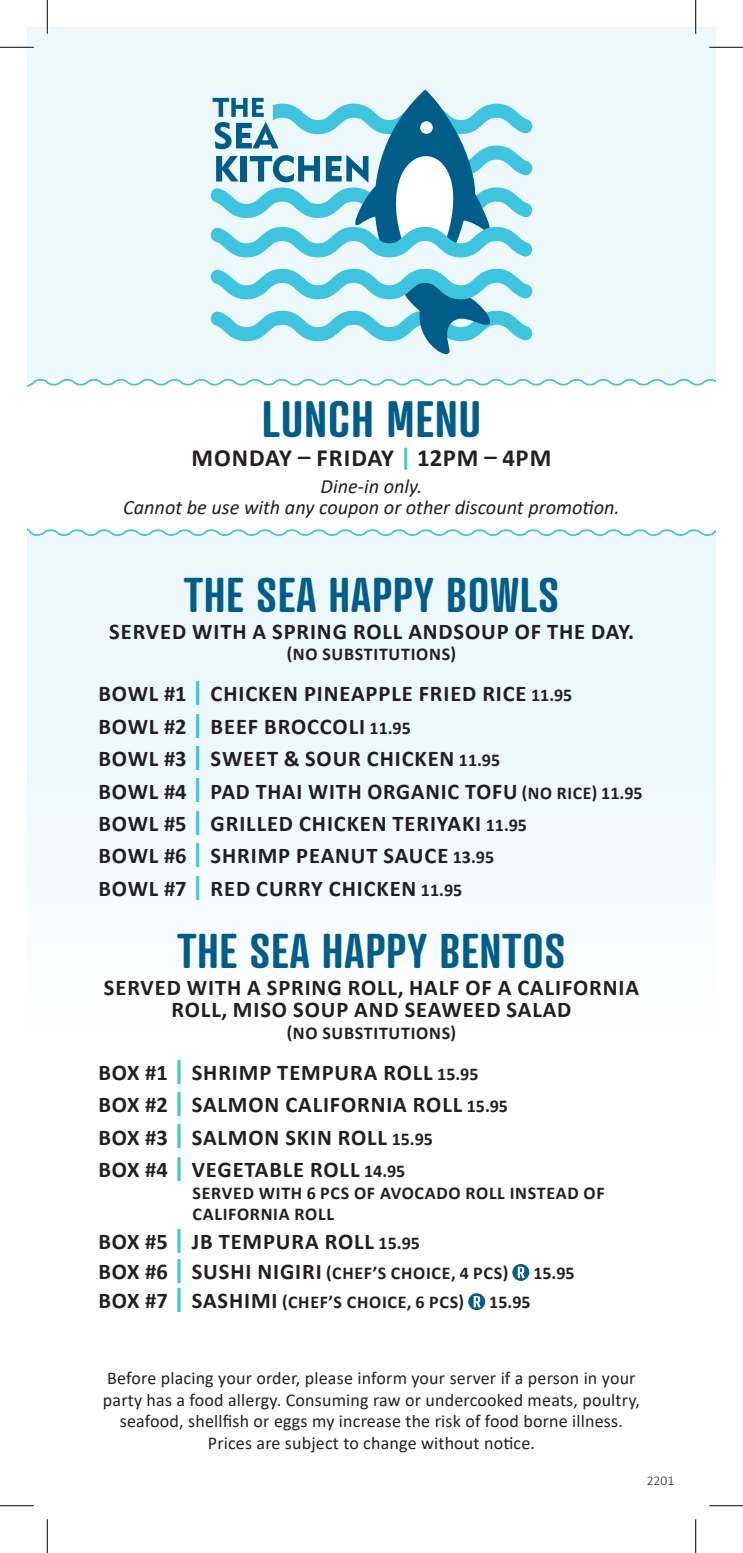
<style>
.page{position:relative;width:743px;height:1553px;background:#fff}
.page>*{position:absolute;margin:0;border:0;box-sizing:border-box;transform-origin:0 0}
.t1{font:600 49.5px "Atrament";letter-spacing:.025em;color:#005d8a}
.t2{font:600 47.25px "Atrament";letter-spacing:.025em;color:#005d8a}
.t3{font:700 24.75px "Calibri";letter-spacing:.04em;color:#231f20}
.t4{font:700 22.5px/32.4px "Calibri";letter-spacing:.04em;color:#231f20}
.t5{font:italic 20.25px/20.2px "Calibri";color:#231f20;text-align:center}
.t6{font:18px/21.6px "Calibri";letter-spacing:.01em;color:#231f20;text-align:center}
.t7{font:700 18px/21.6px "Calibri";letter-spacing:.04em;color:#231f20}
.t8{font:300 13.5px "Calibri";color:#231f20}
.s1{color:#3fc4e0}
.s2{font-size:27px;color:#3fc4e0}
.s3{font-size:18px}
.s4{font-size:22.5px}
</style>
<div class="page">
<div style="left:27px;top:27px;width:689px;height:1002px;background:#edf8fb"></div>
<svg style="left:211px;top:89px;width:321px;height:265px"></svg>
<div style="left:27px;top:379px;width:689px;height:157px;background:#fff"></div>
<svg style="left:512px;top:1264px;width:17px;height:17px"></svg>
<svg style="left:517px;top:1266px;width:7px;height:12px"></svg>
<svg style="left:468px;top:1293px;width:17px;height:17px"></svg>
<svg style="left:473px;top:1296px;width:7px;height:11px"></svg>
<hr style="left:0;top:46px;width:34px;height:3px;background:#fff">
<hr style="left:709px;top:46px;width:33px;height:3px;background:#fff">
<hr style="left:46px;top:0;width:3px;height:34px;background:#fff">
<hr style="left:694px;top:0;width:3px;height:34px;background:#fff">
<hr style="left:0;top:47px;width:34px;height:1px;background:#000">
<hr style="left:709px;top:47px;width:33px;height:1px;background:#000">
<hr style="left:0;top:1505px;width:34px;height:1px;background:#000">
<hr style="left:709px;top:1505px;width:33px;height:1px;background:#000">
<hr style="left:47px;top:0;width:1px;height:34px;background:#000">
<hr style="left:47px;top:1519px;width:1px;height:33px;background:#000">
<hr style="left:695px;top:0;width:1px;height:34px;background:#000">
<hr style="left:695px;top:1519px;width:1px;height:33px;background:#000">
<h1 class="t1" style="left:262px;top:388px;width:220px">LUNCH MENU</h1>
<p class="t3" style="left:191px;top:441px;width:361px">MONDAY – FRIDAY <span class="s1">|</span> 12PM – 4PM</p>
<p class="t5" style="left:123px;top:476px;width:498px">Dine-in only.<br>Cannot be use with any coupon or other discount promotion.</p>
<h2 class="t2" style="left:184px;top:565px;width:376px">THE SEA HAPPY BOWLS</h2>
<p class="t4" style="left:109px;top:615px;width:526px">SERVED WITH A SPRING ROLL ANDSOUP OF THE DAY.</p>
<p class="t7" style="left:287px;top:643px;width:171px">(NO SUBSTITUTIONS)</p>
<p class="t4" style="left:98px;top:677px;width:545px">BOWL #1 <span class="s2">|</span> CHICKEN PINEAPPLE FRIED RICE <span class="s3">11.95<br></span>BOWL #2 <span class="s2">|</span> BEEF BROCCOLI <span class="s3">11.95<br></span>BOWL #3 <span class="s2">|</span> SWEET &amp; SOUR CHICKEN <span class="s3">11.95<br></span>BOWL #4 <span class="s2">|</span> PAD THAI WITH ORGANIC TOFU <span class="s3">(NO RICE) 11.95<br></span>BOWL #5 <span class="s2">|</span> GRILLED CHICKEN TERIYAKI <span class="s3">11.95<br></span>BOWL #6 <span class="s2">|</span> SHRIMP PEANUT SAUCE <span class="s3">13.95<br></span>BOWL #7 <span class="s2">|</span> RED CURRY CHICKEN <span class="s3">11.95</span></p>
<h2 class="t2" style="left:177px;top:921px;width:389px">THE SEA HAPPY BENTOS</h2>
<p class="t4" style="left:104px;top:975px;width:536px;line-height:22.5px;text-align:center">SERVED WITH A SPRING ROLL, HALF OF A CALIFORNIA<br>ROLL, MISO SOUP AND SEAWEED SALAD</p>
<p class="t7" style="left:287px;top:1021px;width:171px">(NO SUBSTITUTIONS)</p>
<p class="t4" style="left:98px;top:1055px;width:411px">BOX #1 <span class="s2">|</span> SHRIMP TEMPURA ROLL <span class="s3">15.95<br></span>BOX #2 <span class="s2">|</span> SALMON CALIFORNIA ROLL <span class="s3">15.95<br></span>BOX #3 <span class="s2">|</span> SALMON SKIN ROLL <span class="s3">15.95<br></span>BOX #4 <span class="s2">|</span> VEGETABLE ROLL <span class="s3">14.95</span></p>
<p class="t7" style="left:192px;top:1181px;width:413px">SERVED WITH 6 PCS OF AVOCADO ROLL INSTEAD OF<br>CALIFORNIA ROLL</p>
<p class="t4" style="left:98px;top:1225px;width:323px">BOX #5 <span class="s2">|</span> JB TEMPURA ROLL <span class="s3">15.95</span></p>
<p class="t7" style="left:98px;top:1261px;width:411px"><span class="s4">BOX #6</span> <span class="s2">|</span> <span class="s4">SUSHI NIGIRI</span> (CHEF’S CHOICE, 4 PCS)</p>
<p class="t7" style="left:533px;top:1261px;width:43px">15.95</p>
<p class="t7" style="left:98px;top:1291px;width:367px"><span class="s4">BOX #7</span> <span class="s2">|</span> <span class="s4">SASHIMI</span> (CHEF’S CHOICE, 6 PCS)</p>
<p class="t7" style="left:489px;top:1291px;width:43px">15.95</p>
<p class="t6" style="left:103px;top:1367px;width:538px">Before placing your order, please inform your server if a person in your party has a food allergy. Consuming raw or undercooked meats, poultry, seafood, shellfish or eggs my increase the risk of food borne illness.<br>Prices are subject to change without notice.</p>
<p class="t8" style="left:646px;top:1472px;width:29px">2201</p>
</div>
